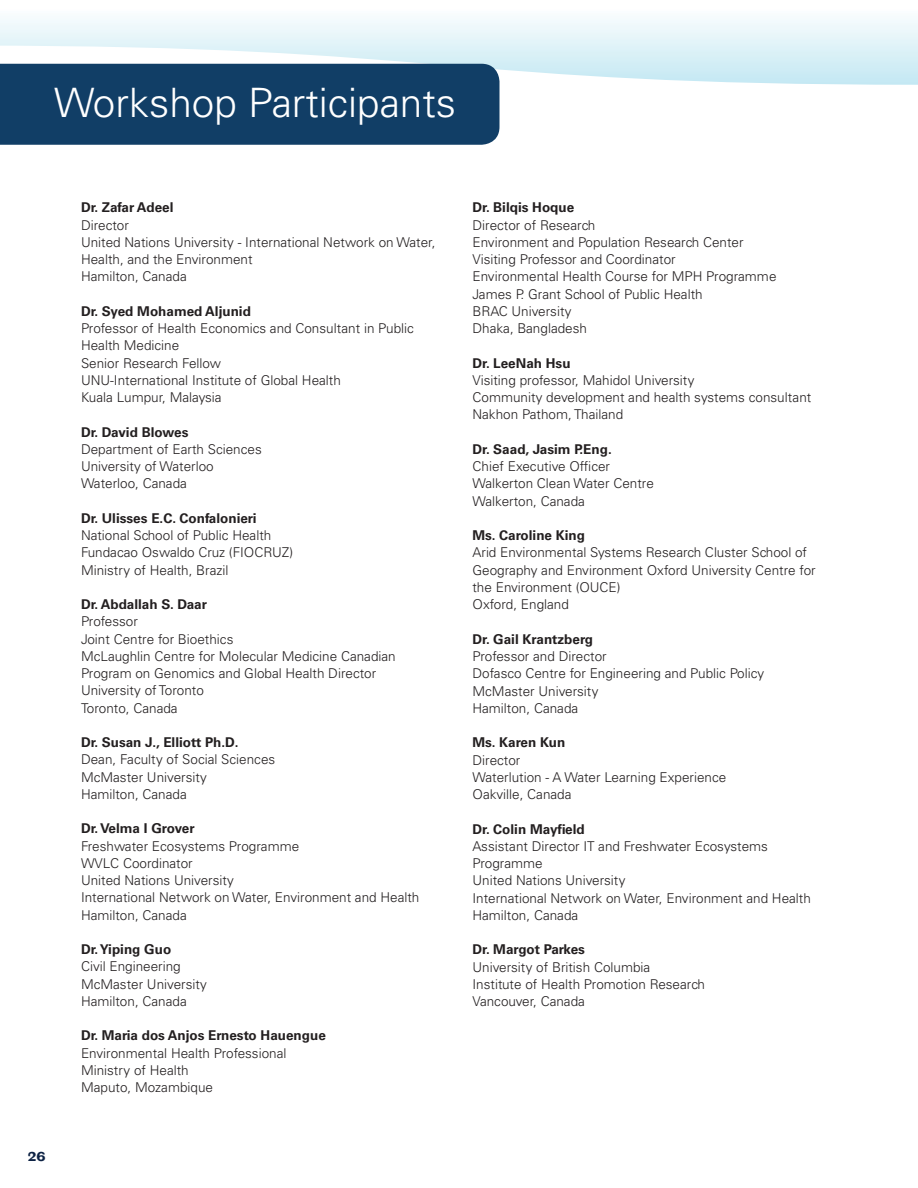
<style>
.page{position:relative;width:918px;height:1188px;background:#fff}
.page>*{position:absolute;margin:0;border:0;box-sizing:border-box;transform-origin:0 0}
.t1{font:300 40.5px "Univers LT Std";color:#fff}
.t2{font:300 13.5px/17.2px "Univers LT Std";color:#231f20}
.t3{font:700 13.5px "Univers LT Std";color:#231f20}
.t4{font:700 expanded 13.5px "Grotesque MT Std";color:#0d2244}
</style>
<div class="page">
<svg style="left:0;top:19px;width:918px;height:66px"></svg>
<div style="left:0;top:64px;width:500px;height:81px;background:#113e66"></div>
<h1 class="t1" style="left:54px;top:85px;width:404px">Workshop Participants</h1>
<p class="t4" style="left:27px;top:1148px;width:21px">26</p>
<p class="t3" style="left:81px;top:202px;width:94px">Dr. Zafar Adeel</p>
<p class="t2" style="left:81px;top:217px;width:356px">Director<br>United Nations University - International Network on Water,<br>Health, and the Environment<br>Hamilton, Canada</p>
<p class="t3" style="left:81px;top:305px;width:171px">Dr. Syed Mohamed Aljunid</p>
<p class="t2" style="left:81px;top:320px;width:335px">Professor of Health Economics and Consultant in Public Health Medicine<br>Senior Research Fellow<br>UNU-International Institute of Global Health<br>Kuala Lumpur, Malaysia</p>
<p class="t3" style="left:81px;top:426px;width:109px">Dr. David Blowes</p>
<p class="t2" style="left:81px;top:441px;width:182px">Department of Earth Sciences<br>University of Waterloo<br>Waterloo, Canada</p>
<p class="t3" style="left:81px;top:512px;width:177px">Dr. Ulisses E.C. Confalonieri</p>
<p class="t2" style="left:81px;top:527px;width:214px">National School of Public Health<br>Fundacao Oswaldo Cruz (FIOCRUZ)<br>Ministry of Health, Brazil</p>
<p class="t3" style="left:81px;top:599px;width:128px">Dr. Abdallah S. Daar</p>
<p class="t2" style="left:81px;top:614px;width:316px">Professor<br>Joint Centre for Bioethics<br>McLaughlin Centre for Molecular Medicine Canadian<br>Program on Genomics and Global Health Director<br>University of Toronto<br>Toronto, Canada</p>
<p class="t3" style="left:81px;top:737px;width:159px">Dr. Susan J., Elliott Ph.D.</p>
<p class="t2" style="left:81px;top:752px;width:196px">Dean, Faculty of Social Sciences<br>McMaster University<br>Hamilton, Canada</p>
<p class="t3" style="left:81px;top:823px;width:115px">Dr. Velma I Grover</p>
<p class="t2" style="left:81px;top:838px;width:340px">Freshwater Ecosystems Programme<br>WVLC Coordinator<br>United Nations University<br>International Network on Water, Environment and Health<br>Hamilton, Canada</p>
<p class="t3" style="left:81px;top:944px;width:92px">Dr. Yiping Guo</p>
<p class="t2" style="left:81px;top:959px;width:127px">Civil Engineering<br>McMaster University<br>Hamilton, Canada</p>
<p class="t3" style="left:81px;top:1030px;width:246px">Dr. Maria dos Anjos Ernesto Hauengue</p>
<p class="t2" style="left:81px;top:1045px;width:207px">Environmental Health Professional<br>Ministry of Health<br>Maputo, Mozambique</p>
<p class="t3" style="left:472px;top:202px;width:103px">Dr. Bilqis Hoque</p>
<p class="t2" style="left:472px;top:217px;width:306px">Director of Research<br>Environment and Population Research Center<br>Visiting Professor and Coordinator<br>Environmental Health Course for MPH Programme<br>James P. Grant School of Public Health<br>BRAC University<br>Dhaka, Bangladesh</p>
<p class="t3" style="left:472px;top:357px;width:100px">Dr. LeeNah Hsu</p>
<p class="t2" style="left:472px;top:372px;width:340px">Visiting professor, Mahidol University<br>Community development and health systems consultant<br>Nakhon Pathom, Thailand</p>
<p class="t3" style="left:472px;top:443px;width:141px">Dr. Saad, Jasim P.Eng.</p>
<p class="t2" style="left:472px;top:459px;width:183px">Chief Executive Officer<br>Walkerton Clean Water Centre<br>Walkerton, Canada</p>
<p class="t3" style="left:472px;top:530px;width:114px">Ms. Caroline King</p>
<p class="t2" style="left:472px;top:545px;width:345px">Arid Environmental Systems Research Cluster School of Geography and Environment Oxford University Centre for the Environment (OUCE)<br>Oxford, England</p>
<p class="t3" style="left:472px;top:633px;width:122px">Dr. Gail Krantzberg</p>
<p class="t2" style="left:472px;top:648px;width:293px">Professor and Director<br>Dofasco Centre for Engineering and Public Policy<br>McMaster University<br>Hamilton, Canada</p>
<p class="t3" style="left:472px;top:737px;width:94px">Ms. Karen Kun</p>
<p class="t2" style="left:472px;top:752px;width:255px">Director<br>Waterlution - A Water Learning Experience<br>Oakville, Canada</p>
<p class="t3" style="left:472px;top:823px;width:114px">Dr. Colin Mayfield</p>
<p class="t2" style="left:472px;top:838px;width:340px">Assistant Director IT and Freshwater Ecosystems<br>Programme<br>United Nations University<br>International Network on Water, Environment and Health<br>Hamilton, Canada</p>
<p class="t3" style="left:472px;top:944px;width:114px">Dr. Margot Parkes</p>
<p class="t2" style="left:472px;top:959px;width:234px">University of British Columbia<br>Institute of Health Promotion Research<br>Vancouver, Canada</p>
</div>
